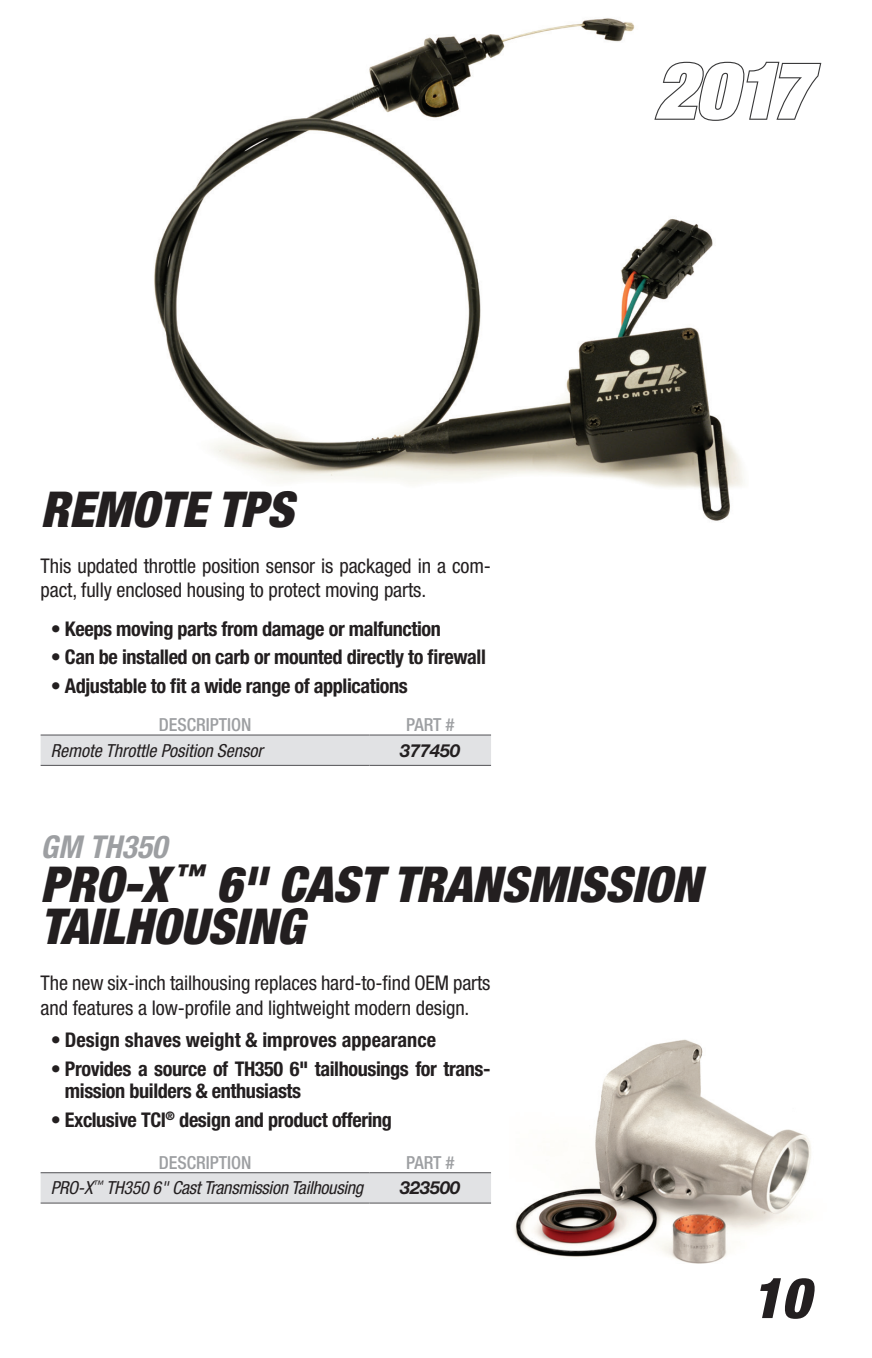
<style>
.page{position:relative;width:872px;height:1358px;background:#fff}
.page>*{position:absolute;margin:0;border:0;box-sizing:border-box;transform-origin:0 0}
.t1{font:italic 900 condensed 78.75px "Helvetica Neue LT Std";color:#fff}
.t2{font:italic 900 condensed 56.25px "Helvetica Neue LT Std";color:#231f20}
.t3{font:italic 900 condensed 49.5px/42.8px "Helvetica Neue LT Std";color:#231f20}
.t4{font:italic 700 condensed 31.5px "Helvetica Neue LT Std";color:#9d9fa2}
.t5{font:700 condensed 20.25px/22.5px "Helvetica Neue LT Std";letter-spacing:-.02em;color:#231f20}
.t6{font:condensed 20.25px/24.3px "Helvetica Neue LT Std";letter-spacing:-.005em;color:#231f20}
.t7{font:700 condensed 20.25px "Helvetica Neue LT Std";color:#231f20}
.t8{font:italic condensed 18px "Helvetica Neue LT Std";letter-spacing:-.015em;color:#231f20}
.t9{font:500 condensed 18px "Helvetica Neue LT Std";color:#9d9fa2}
.t10{font:italic 700 18px "Helvetica Neue LT Std";color:#231f20}
</style>
<div class="page">
<img style="left:154px;top:18px;width:589px;height:503px">
<img style="left:514px;top:1039px;width:297px;height:225px">
<div style="left:41px;top:1173px;width:450px;height:29px;background:#e1e2e4"></div>
<hr style="left:41px;top:1172px;width:328px;height:1px;background:#636366">
<hr style="left:369px;top:1172px;width:122px;height:1px;background:#636366">
<hr style="left:41px;top:1202px;width:328px;height:2px;background:#636366">
<hr style="left:369px;top:1202px;width:122px;height:2px;background:#636366">
<div style="left:41px;top:736px;width:450px;height:29px;background:#e1e2e4"></div>
<hr style="left:41px;top:734px;width:328px;height:2px;background:#636366">
<hr style="left:369px;top:734px;width:122px;height:2px;background:#636366">
<hr style="left:41px;top:765px;width:328px;height:1px;background:#636366">
<hr style="left:369px;top:765px;width:122px;height:1px;background:#636366">
<svg style="left:653px;top:60px;width:169px;height:62px"></svg>
<h3 class="t3" style="left:41px;top:488px;width:254px">REMOTE TPS</h3>
<p class="t6" style="left:41px;top:554px;width:452px">This updated throttle position sensor is packaged in a com&shy;pact, fully enclosed housing to protect moving parts.</p>
<p class="t5" style="left:51px;top:617px;width:392px">• Keeps moving parts from damage or malfunction</p>
<p class="t5" style="left:51px;top:645px;width:437px">• Can be installed on carb or mounted directly to firewall</p>
<p class="t5" style="left:51px;top:674px;width:359px">• Adjustable to fit a wide range of applications</p>
<p class="t9" style="left:159px;top:714px;width:94px">DESCRIPTION</p>
<p class="t9" style="left:406px;top:714px;width:50px">PART #</p>
<p class="t8" style="left:51px;top:740px;width:214px">Remote Throttle Position Sensor</p>
<p class="t10" style="left:400px;top:739px;width:62px">377450</p>
<h3 class="t4" style="left:41px;top:827px;width:128px">GM TH350</h3>
<h1 class="t1" style="left:654px;top:40px;width:157px">2017</h1>
<h3 class="t3" style="left:41px;top:863px;width:662px">PRO-X <sup>™</sup> 6" CAST TRANSMISSION<br>TAILHOUSING</h3>
<p class="t6" style="left:41px;top:971px;width:451px">The new six-inch tailhousing replaces hard-to-find OEM parts and features a low-profile and lightweight modern design.</p>
<p class="t7" style="left:51px;top:1028px;width:387px">• Design shaves weight &amp; improves appearance</p>
<p class="t5" style="left:65px;top:1057px;width:427px;text-indent:-14px">• Provides a source of TH350 6" tailhousings for trans&shy;mission builders &amp; enthusiasts</p>
<p class="t5" style="left:51px;top:1108px;width:343px">• Exclusive TCI<sup>®</sup> design and product offering</p>
<p class="t9" style="left:159px;top:1151px;width:94px">DESCRIPTION</p>
<p class="t9" style="left:406px;top:1151px;width:50px">PART #</p>
<p class="t8" style="left:51px;top:1177px;width:314px">PRO-X<sup>™</sup> TH350 6" Cast Transmission Tailhousing</p>
<p class="t10" style="left:400px;top:1177px;width:62px">323500</p>
<h2 class="t2" style="left:752px;top:1263px;width:60px">10</h2>
</div>
